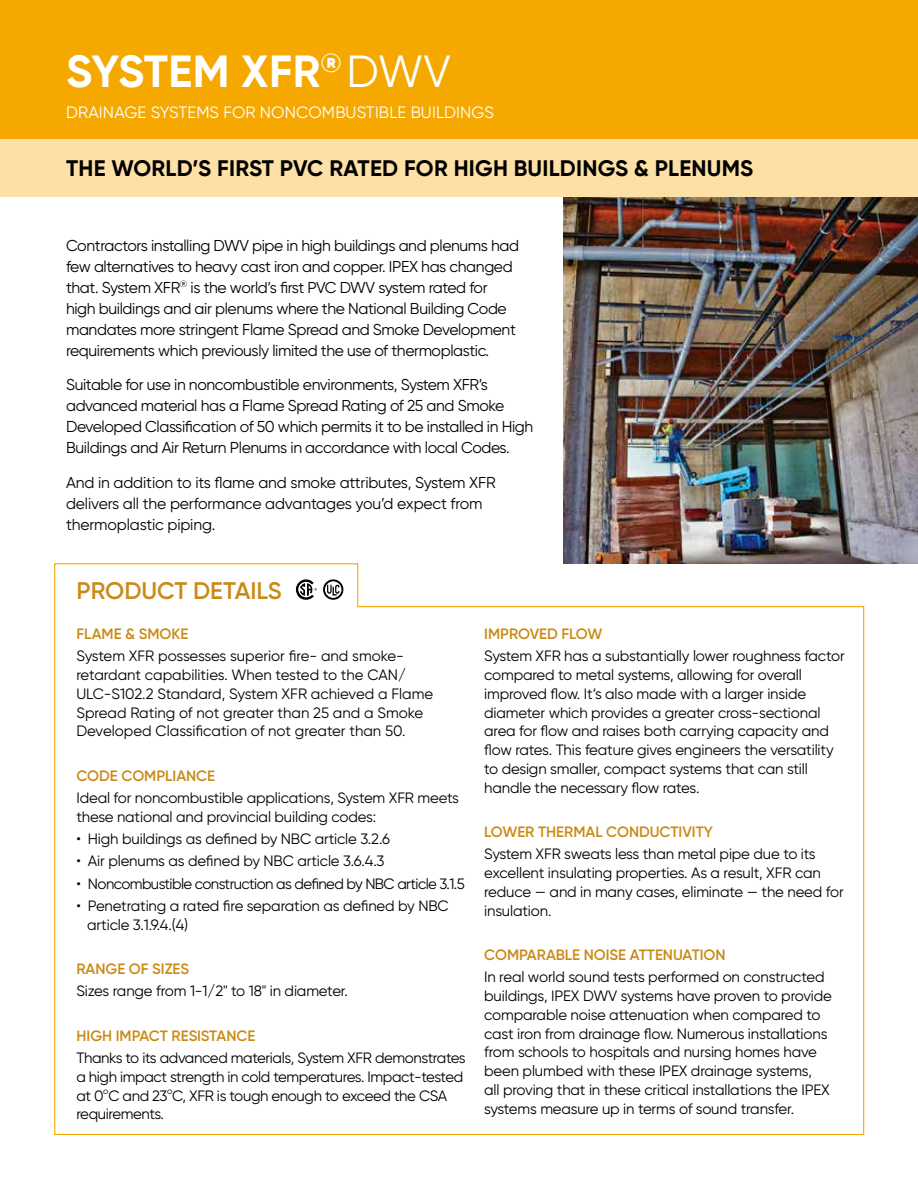
<style>
.page{position:relative;width:918px;height:1188px;background:#fff}
.page>*{position:absolute;margin:0;border:0;box-sizing:border-box;transform-origin:0 0}
.t1{font:700 45px "Gilroy";letter-spacing:.01em;color:#fff}
.t2{font:600 24px "Gilroy";color:#c98b16}
.t3{font:700 22.5px "Gilroy";letter-spacing:.01em;color:#000}
.t4{font:16.5px "Gilroy";letter-spacing:.01em;color:#fff}
.t5{font:15.75px/21px "Gilroy";letter-spacing:-.025em;color:#000}
.t6{font:15px/18.8px "Gilroy";letter-spacing:-.01em;color:#000}
.t7{font:600 15px "Gilroy";color:#c98b16}
.t8{font:15px "Gilroy";letter-spacing:-.04em;color:#000}
.s1{font-weight:400}
</style>
<div class="page">
<img style="left:564px;top:197px;width:354px;height:367px">
<div style="left:0;top:28px;width:918px;height:169px;background:#fce0a6"></div>
<div style="left:0;top:0;width:918px;height:139px;background:#f5a800"></div>
<svg style="left:54px;top:563px;width:811px;height:573px"></svg>
<h1 class="t1" style="left:66px;top:43px;width:386px">SYSTEM XFR<sup>®</sup> <span class="s1">DWV</span></h1>
<p class="t4" style="left:66px;top:102px;width:429px">DRAINAGE SYSTEMS FOR NONCOMBUSTIBLE BUILDINGS</p>
<h3 class="t3" style="left:66px;top:154px;width:689px">THE WORLD’S FIRST PVC RATED FOR HIGH BUILDINGS &amp; PLENUMS</h3>
<p class="t5" style="left:66px;top:234px;width:455px">Contractors installing DWV pipe in high buildings and plenums had few alternatives to heavy cast iron and copper. IPEX has changed that. System XFR<sup>®</sup> is the world’s first PVC DWV system rated for high buildings and air plenums where the National Building Code mandates more stringent Flame Spread and Smoke Development requirements which previously limited the use of thermoplastic.</p>
<p class="t5" style="left:66px;top:374px;width:469px">Suitable for use in noncombustible environments, System XFR’s advanced material has a Flame Spread Rating of 25 and Smoke Developed Classification of 50 which permits it to be installed in High Buildings and Air Return Plenums in accordance with local Codes.</p>
<p class="t5" style="left:66px;top:471px;width:431px">And in addition to its flame and smoke attributes, System XFR delivers all the performance advantages you’d expect from thermoplastic piping.</p>
<h2 class="t2" style="left:77px;top:576px;width:207px">PRODUCT DETAILS</h2>
<p class="t7" style="left:76px;top:625px;width:114px">FLAME &amp; SMOKE</p>
<p class="t6" style="left:76px;top:647px;width:358px">System XFR possesses superior fire- and smoke&shy;retardant capabilities. When tested to the CAN/ ULC-S102.2 Standard, System XFR achieved a Flame Spread Rating of not greater than 25 and a Smoke Developed Classification of not greater than 50.</p>
<p class="t7" style="left:76px;top:766px;width:140px">CODE COMPLIANCE</p>
<p class="t6" style="left:76px;top:788px;width:384px">Ideal for noncombustible applications, System XFR meets these national and provincial building codes:</p>
<p class="t6" style="left:76px;top:829px;width:315px">• High buildings as defined by NBC article 3.2.6</p>
<p class="t6" style="left:76px;top:852px;width:310px">• Air plenums as defined by NBC article 3.6.4.3</p>
<p class="t8" style="left:76px;top:874px;width:390px">• Noncombustible construction as defined by NBC article 3.1.5</p>
<p class="t6" style="left:87px;top:896px;width:363px;text-indent:-11px">• Penetrating a rated fire separation as defined by NBC article 3.1.9.4.(4)</p>
<p class="t7" style="left:76px;top:960px;width:114px">RANGE OF SIZES</p>
<p class="t6" style="left:76px;top:982px;width:273px">Sizes range from 1-1/2" to 18" in diameter.</p>
<p class="t7" style="left:76px;top:1026px;width:180px">HIGH IMPACT RESISTANCE</p>
<p class="t6" style="left:76px;top:1048px;width:391px">Thanks to its advanced materials, System XFR demonstrates a high impact strength in cold temperatures. Impact-tested at 0<sup>o</sup>C and 23<sup>o</sup>C, XFR is tough enough to exceed the CSA requirements.</p>
<p class="t7" style="left:484px;top:625px;width:120px">IMPROVED FLOW</p>
<p class="t6" style="left:484px;top:647px;width:362px">System XFR has a substantially lower roughness factor compared to metal systems, allowing for overall improved flow. It’s also made with a larger inside diameter which provides a greater cross-sectional area for flow and raises both carrying capacity and flow rates. This feature gives engineers the versatility to design smaller, compact systems that can still handle the necessary flow rates.</p>
<p class="t7" style="left:484px;top:823px;width:230px">LOWER THERMAL CONDUCTIVITY</p>
<p class="t6" style="left:484px;top:845px;width:361px">System XFR sweats less than metal pipe due to its excellent insulating properties. As a result, XFR can reduce — and in many cases, eliminate — the need for insulation.</p>
<p class="t7" style="left:484px;top:946px;width:243px">COMPARABLE NOISE ATTENUATION</p>
<p class="t6" style="left:484px;top:968px;width:349px">In real world sound tests performed on constructed buildings, IPEX DWV systems have proven to provide comparable noise attenuation when compared to cast iron from drainage flow. Numerous installations from schools to hospitals and nursing homes have been plumbed with these IPEX drainage systems,<br>all proving that in these critical installations the IPEX systems measure up in terms of sound transfer.</p>
</div>
